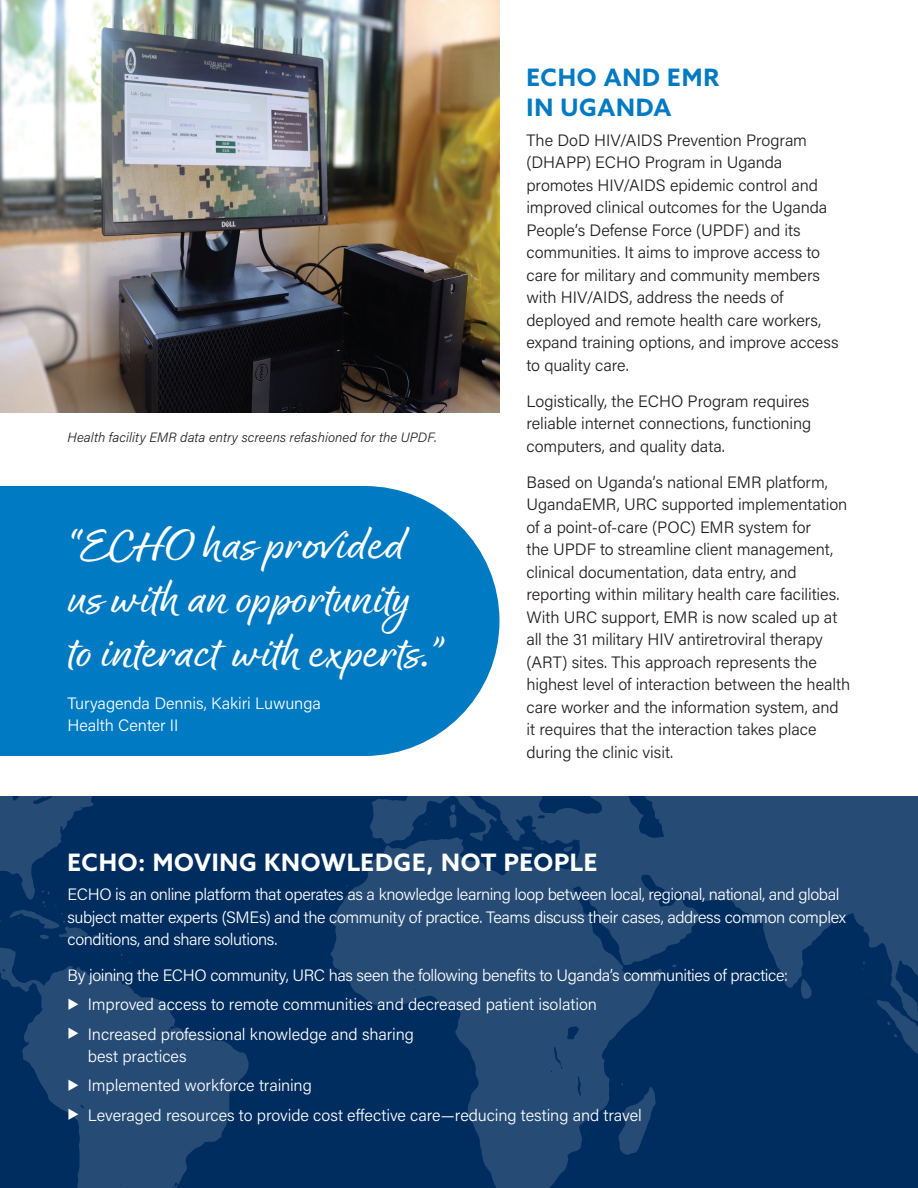
<style>
.page{position:relative;width:918px;height:1188px;background:#fff}
.page>*{position:absolute;margin:0;border:0;box-sizing:border-box;transform-origin:0 0}
.t1{font:expanded 48px/54px "Good Karma Smooth";letter-spacing:.01em;color:#fff}
.t2{font:700 24px "Azo Sans";letter-spacing:.03em;color:#fff}
.t3{font:700 24px/30px "Azo Sans";letter-spacing:.035em;color:#007ac2}
.t4{font:300 16.5px/22.5px "Acumin Pro";letter-spacing:-.005em;color:#231f20}
.t5{font:300 16.5px/22.5px "Acumin Pro";letter-spacing:-.015em;color:#fff}
.t6{font:italic 300 13.5px "Acumin Pro";letter-spacing:.005em;color:#231f20}
</style>
<div class="page">
<div style="left:0;top:796px;width:918px;height:392px;background:#002d5f"></div>
<svg style="left:330px;top:796px;width:588px;height:392px"></svg>
<svg style="left:0;top:796px;width:249px;height:392px"></svg>
<svg style="left:801px;top:979px;width:12px;height:20px"></svg>
<svg style="left:563px;top:846px;width:10px;height:6px"></svg>
<svg style="left:522px;top:847px;width:12px;height:3px"></svg>
<svg style="left:118px;top:974px;width:4px;height:4px"></svg>
<svg style="left:172px;top:1185px;width:6px;height:3px"></svg>
<svg style="left:42px;top:891px;width:8px;height:3px"></svg>
<svg style="left:119px;top:945px;width:4px;height:15px"></svg>
<svg style="left:506px;top:831px;width:4px;height:4px"></svg>
<svg style="left:449px;top:804px;width:12px;height:25px"></svg>
<svg style="left:862px;top:961px;width:3px;height:14px"></svg>
<svg style="left:527px;top:819px;width:4px;height:3px"></svg>
<svg style="left:9px;top:901px;width:92px;height:39px"></svg>
<svg style="left:420px;top:821px;width:11px;height:7px"></svg>
<svg style="left:877px;top:1000px;width:41px;height:58px"></svg>
<svg style="left:618px;top:1083px;width:38px;height:72px"></svg>
<img style="left:0;top:0;width:500px;height:413px">
<div style="left:0;top:486px;width:500px;height:270px;background:#007ac2"></div>
<p class="t6" style="left:68px;top:428px;width:371px">Health facility EMR data entry screens refashioned for the UPDF.</p>
<h1 class="t1" style="left:68px;top:523px;width:375px">“ECHO has provided us with an opportunity to interact with experts.”</h1>
<p class="t5" style="left:68px;top:691px;width:255px">Turyagenda Dennis, Kakiri Luwunga<br>Health Center II</p>
<h2 class="t3" style="left:526px;top:62px;width:194px">ECHO AND EMR<br>IN UGANDA</h2>
<p class="t4" style="left:526px;top:128px;width:314px">The DoD HIV/AIDS Prevention Program (DHAPP) ECHO Program in Uganda promotes HIV/AIDS epidemic control and improved clinical outcomes for the Uganda People’s Defense Force (UPDF) and its communities. It aims to improve access to care for military and community members with HIV/AIDS, address the needs of deployed and remote health care workers, expand training options, and improve access to quality care.</p>
<p class="t4" style="left:526px;top:389px;width:286px;text-align:justify">Logistically, the ECHO Program requires reliable internet connections, functioning computers, and quality data.</p>
<p class="t4" style="left:526px;top:470px;width:325px">Based on Uganda’s national EMR platform, UgandaEMR, URC supported implementation of a point-of-care (POC) EMR system for<br>the UPDF to streamline client management, clinical documentation, data entry, and reporting within military health care facilities.<br>With URC support, EMR is now scaled up at all the 31 military HIV antiretroviral therapy (ART) sites. This approach represents the highest level of interaction between the health care worker and the information system, and it requires that the interaction takes place during the clinic visit.</p>
<h2 class="t2" style="left:68px;top:846px;width:531px">ECHO: MOVING KNOWLEDGE, NOT PEOPLE</h2>
<p class="t5" style="left:68px;top:882px;width:780px">ECHO is an online platform that operates as a knowledge learning loop between local, regional, national, and global subject matter experts (SMEs) and the community of practice. Teams discuss their cases, address common complex conditions, and share solutions.</p>
<p class="t5" style="left:68px;top:963px;width:722px">By joining the ECHO community, URC has seen the following benefits to Uganda’s communities of practice:</p>
<p class="t5" style="left:68px;top:993px;width:531px">◆ Improved access to remote communities and decreased patient isolation</p>
<p class="t5" style="left:88px;top:1022px;width:328px;text-indent:-20px">◆ Increased professional knowledge and sharing best practices</p>
<p class="t5" style="left:68px;top:1074px;width:246px">◆ Implemented workforce training</p>
<p class="t5" style="left:68px;top:1103px;width:576px">◆ Leveraged resources to provide cost effective care—reducing testing and travel</p>
</div>
